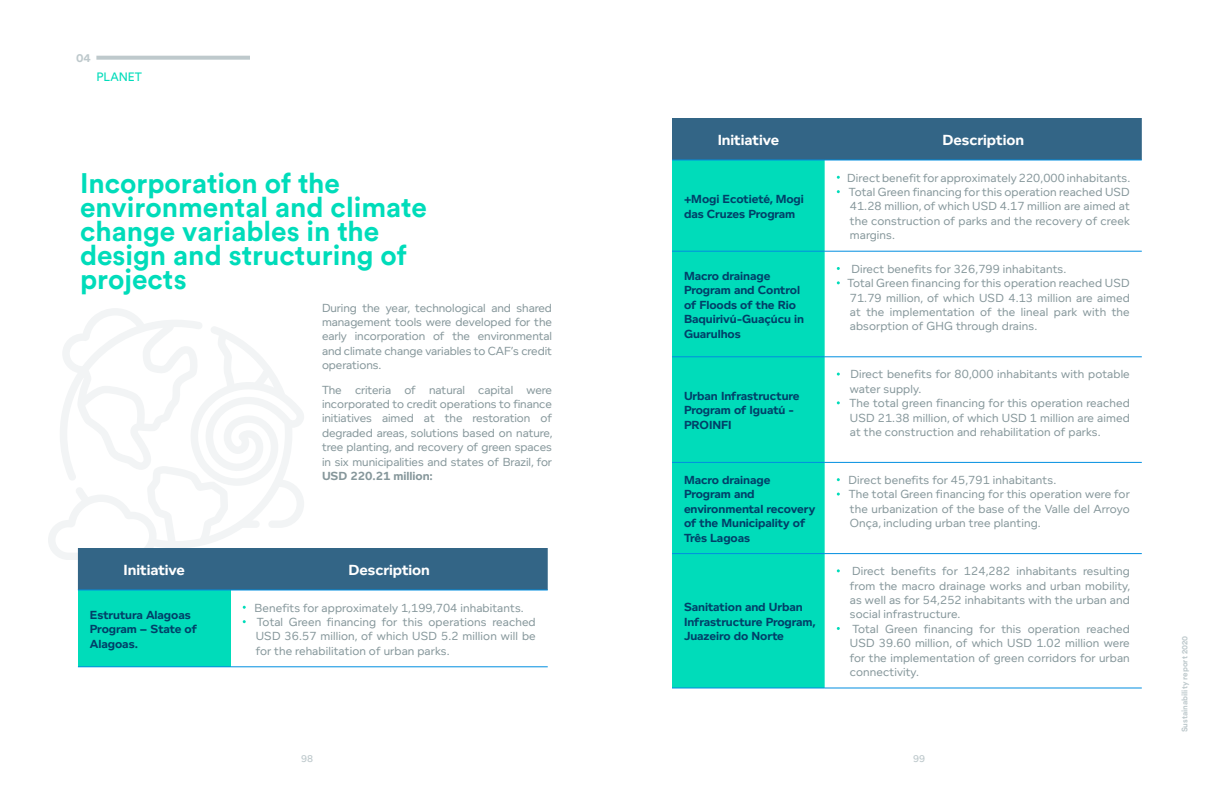
<style>
.page{position:relative;width:1224px;height:792px;background:#fff}
.page>*{position:absolute;margin:0;border:0;box-sizing:border-box;transform-origin:0 0}
.t1{font:700 28px/24px "Circular Std";color:#00dcba}
.t2{font:700 15px "Foundry Context";letter-spacing:-.005em;color:#fff}
.t3{font:12px/14.4px "Foundry Context";letter-spacing:.01em;color:#86979b}
.t4{font:700 12px/14.4px "Foundry Context";letter-spacing:-.005em;color:#003f68}
.t5{font:700 12px "Foundry Context";letter-spacing:-.005em;color:#86979b}
.t6{font:12px "Circular Std";color:#00dcba}
.t7{font:700 12px "Circular Std";color:#bec9cc}
.t8{font:500 10px "Foundry Context";color:#bec9cc}
.t9{font:700 8px "Circular Std";color:#bec9cc}
</style>
<div class="page">
<svg style="left:48px;top:327px;width:256px;height:233px"></svg>
<svg style="left:60px;top:308px;width:143px;height:173px"></svg>
<div style="left:78px;top:548px;width:470px;height:42px;background:#336586"></div>
<div style="left:78px;top:590px;width:153px;height:77px;background:#00dcba"></div>
<hr style="left:78px;top:590px;width:153px;height:1px;background:#008ee0">
<hr style="left:231px;top:590px;width:317px;height:1px;background:#008ee0">
<hr style="left:78px;top:666px;width:153px;height:1px;background:#008ee0">
<hr style="left:231px;top:666px;width:317px;height:1px;background:#008ee0">
<div style="left:672px;top:118px;width:470px;height:42px;background:#336586"></div>
<div style="left:672px;top:161px;width:153px;height:526px;background:#00dcba"></div>
<svg style="left:825px;top:175px;width:317px;height:454px"></svg>
<hr style="left:672px;top:160px;width:153px;height:1px;background:#008ee0">
<hr style="left:825px;top:160px;width:317px;height:1px;background:#008ee0">
<hr style="left:672px;top:251px;width:153px;height:1px;background:#008ee0">
<hr style="left:825px;top:251px;width:317px;height:1px;background:#008ee0">
<hr style="left:672px;top:356px;width:153px;height:1px;background:#008ee0">
<hr style="left:825px;top:356px;width:317px;height:1px;background:#008ee0">
<hr style="left:672px;top:462px;width:153px;height:1px;background:#008ee0">
<hr style="left:825px;top:462px;width:317px;height:1px;background:#008ee0">
<hr style="left:672px;top:553px;width:153px;height:1px;background:#008ee0">
<hr style="left:825px;top:553px;width:317px;height:1px;background:#008ee0">
<hr style="left:672px;top:687px;width:153px;height:1px;background:#008ee0">
<hr style="left:825px;top:687px;width:317px;height:1px;background:#008ee0">
<svg style="left:96px;top:56px;width:154px;height:4px"></svg>
<p class="t7" style="left:76px;top:50px;width:16px">04</p>
<p class="t6" style="left:96px;top:69px;width:47px">PLANET</p>
<h1 class="t1" style="left:80px;top:170px;width:349px">Incorporation of the environmental and climate change variables in the design and structuring of projects</h1>
<p class="t3" style="left:322px;top:300px;width:232px;text-align:justify">During the year, technological and shared management tools were developed for the early incorporation of the environmental and climate change variables to CAF’s credit operations.</p>
<p class="t3" style="left:322px;top:382px;width:232px;text-align:justify">The criteria of natural capital were incorporated to credit operations to finance initiatives aimed at the restoration of degraded areas, solutions based on nature, tree planting, and recovery of green spaces in six municipalities and states of Brazil, for</p>
<p class="t5" style="left:322px;top:469px;width:112px">USD 220.21 million:</p>
<p class="t2" style="left:124px;top:561px;width:63px">Initiative</p>
<p class="t2" style="left:349px;top:561px;width:83px">Description</p>
<p class="t4" style="left:90px;top:607px;width:109px">Estrutura Alagoas<br>Program – State of<br>Alagoas.</p>
<p class="t3" style="left:255px;top:600px;width:283px">Benefits for approximately 1,199,704 inhabitants.<br>Total Green financing for this operations reached USD 36.57 million, of which USD 5.2 million will be for the rehabilitation of urban parks.</p>
<p class="t2" style="left:718px;top:131px;width:63px">Initiative</p>
<p class="t2" style="left:943px;top:131px;width:83px">Description</p>
<p class="t4" style="left:684px;top:192px;width:121px">+Mogi Ecotieté, Mogi das Cruzes Program</p>
<p class="t3" style="left:847px;top:170px;width:285px;text-align:justify">Direct benefit for approximately 220,000 inhabitants.<br>Total Green financing for this operation reached USD 41.28 million, of which USD 4.17 million are aimed at the construction of parks and the recovery of creek margins.</p>
<p class="t4" style="left:684px;top:269px;width:122px">Macro drainage<br>Program and Control of Floods of the Rio<br>Baquirivú-Guaçúcu in<br>Guarulhos</p>
<p class="t3" style="left:847px;top:261px;width:284px;text-indent:4px">Direct benefits for 326,799 inhabitants.<br>Total Green financing for this operation reached USD 71.79 million, of which USD 4.13 million are aimed at the implementation of the lineal park with the absorption of GHG through drains.</p>
<p class="t4" style="left:684px;top:389px;width:117px">Urban Infrastructure<br>Program of Iguatú -<br>PROINFI</p>
<p class="t3" style="left:850px;top:367px;width:282px">Direct benefits for 80,000 inhabitants with potable water supply.<br>The total green financing for this operation reached USD 21.38 million, of which USD 1 million are aimed at the construction and rehabilitation of parks.</p>
<p class="t4" style="left:684px;top:473px;width:133px">Macro drainage<br>Program and environmental recovery of the Municipality of<br>Três Lagoas</p>
<p class="t3" style="left:849px;top:473px;width:283px">Direct benefits for 45,791 inhabitants.<br>The total Green financing for this operation were for the urbanization of the base of the Valle del Arroyo Onça, including urban tree planting.</p>
<p class="t4" style="left:684px;top:600px;width:133px">Sanitation and Urban<br>Infrastructure Program,<br>Juazeiro do Norte</p>
<p class="t3" style="left:850px;top:564px;width:282px">Direct benefits for 124,282 inhabitants resulting from the macro drainage works and urban mobility, as well as for 54,252 inhabitants with the urban and social infrastructure.<br>Total Green financing for this operation reached USD 39.60 million, of which USD 1.02 million were for the implementation of green corridors for urban connectivity.</p>
<p class="t8" style="left:301px;top:753px;width:14px">98</p>
<p class="t8" style="left:913px;top:753px;width:14px">99</p>
<p class="t9" style="left:1180px;top:732px;width:98px;rotate:-90deg">Sustainability report 2020</p>
</div>
